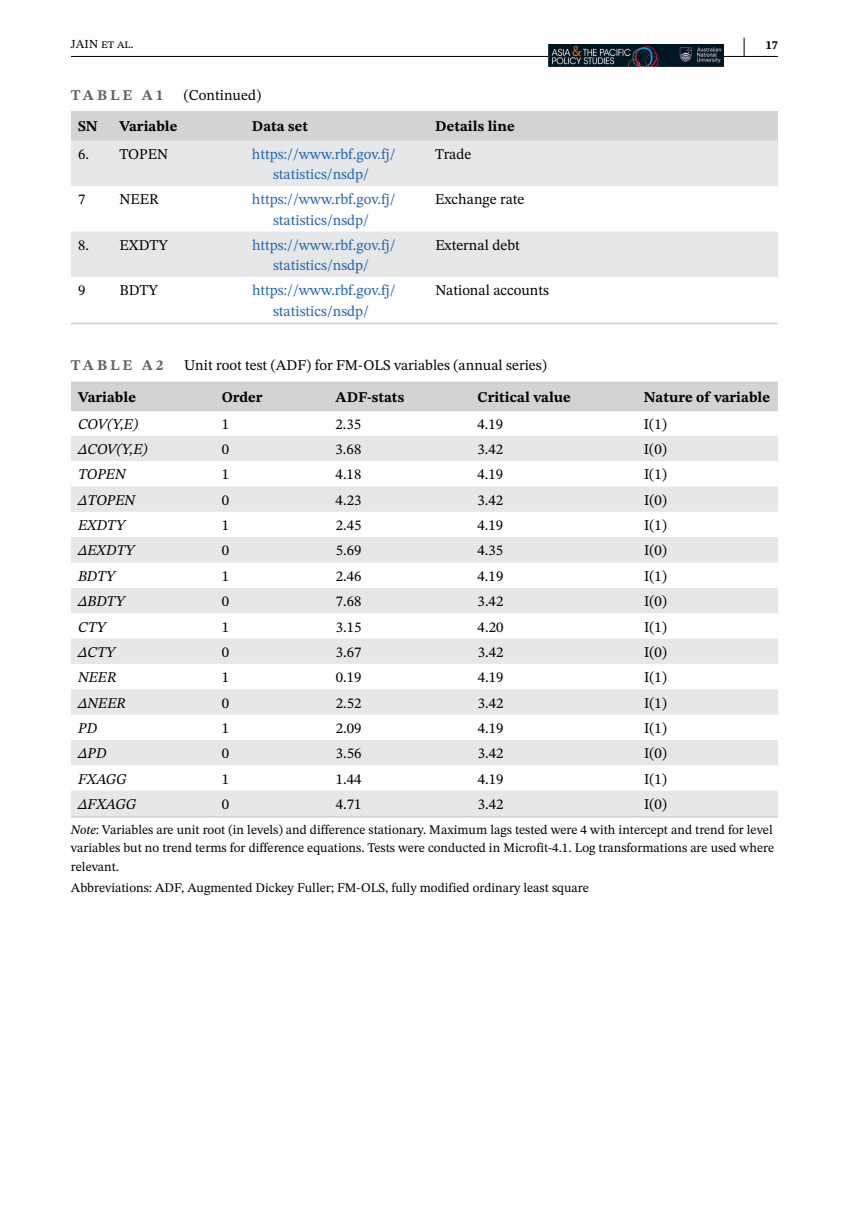
<style>
.page{position:relative;width:849px;height:1221px;background:#fff}
.page>*{position:absolute;margin:0;border:0;box-sizing:border-box;transform-origin:0 0}
.t1{font:14.88px "STIX Two Text";color:#000}
.t2{font:14.88px/20.1px "STIX Two Text";color:#2564af;text-align:center}
.t3{font:italic 14.88px "STIX Two Text";color:#000}
.t4{font:700 14.88px "STIX Two Text";color:#000}
.t5{font:700 14.88px "STIX Two Text";letter-spacing:.2em;color:#636466}
.t6{font:13.12px/18.4px "STIX Two Text";color:#000;text-align:justify}
.t7{font:12.25px "STIX Two Text";color:#000}
.t8{font:700 12.25px "STIX Two Text";color:#000}
.s1{font-style:italic}
</style>
<div class="page">
<div style="left:71px;top:381px;width:706px;height:28px;background:#d1d3d4"></div>
<svg style="left:71px;top:436px;width:706px;height:380px;fill:#e6e7e8"></svg>
<hr style="left:71px;top:409px;width:143px;height:2px;background:#d1d3d4">
<hr style="left:214px;top:409px;width:114px;height:2px;background:#d1d3d4">
<hr style="left:328px;top:409px;width:142px;height:2px;background:#d1d3d4">
<hr style="left:470px;top:409px;width:166px;height:2px;background:#d1d3d4">
<hr style="left:636px;top:409px;width:141px;height:2px;background:#d1d3d4">
<hr style="left:71px;top:816px;width:143px;height:1px;background:#d1d3d4">
<hr style="left:214px;top:816px;width:114px;height:1px;background:#d1d3d4">
<hr style="left:328px;top:816px;width:142px;height:1px;background:#d1d3d4">
<hr style="left:470px;top:816px;width:166px;height:1px;background:#d1d3d4">
<hr style="left:636px;top:816px;width:141px;height:1px;background:#d1d3d4">
<hr style="left:71px;top:56px;width:706px;height:1px;background:#000">
<svg style="left:743px;top:38px;width:1px;height:18px"></svg>
<div style="left:71px;top:111px;width:706px;height:28px;background:#d1d3d4"></div>
<svg style="left:71px;top:141px;width:706px;height:136px;fill:#e6e7e8"></svg>
<hr style="left:71px;top:139px;width:41px;height:2px;background:#d1d3d4">
<hr style="left:112px;top:139px;width:133px;height:2px;background:#d1d3d4">
<hr style="left:245px;top:139px;width:183px;height:2px;background:#d1d3d4">
<hr style="left:428px;top:139px;width:349px;height:2px;background:#d1d3d4">
<hr style="left:71px;top:322px;width:41px;height:2px;background:#d1d3d4">
<hr style="left:112px;top:322px;width:133px;height:2px;background:#d1d3d4">
<hr style="left:245px;top:322px;width:183px;height:2px;background:#d1d3d4">
<hr style="left:428px;top:322px;width:349px;height:2px;background:#d1d3d4">
<img style="left:548px;top:44px;width:175px;height:23px">
<p class="t7" style="left:71px;top:35px;width:64px">JAIN et al.</p>
<p class="t8" style="left:765px;top:36px;width:14px">17</p>
<p class="t5" style="left:71px;top:84px;width:93px">TABLE A1</p>
<p class="t1" style="left:184px;top:84px;width:79px">(Continued)</p>
<p class="t4" style="left:78px;top:115px;width:21px">SN</p>
<p class="t4" style="left:119px;top:115px;width:59px">Variable</p>
<p class="t4" style="left:252px;top:115px;width:58px">Data set</p>
<p class="t4" style="left:435px;top:115px;width:81px">Details line</p>
<p class="t1" style="left:78px;top:143px;width:92px">6. TOPEN</p>
<p class="t2" style="left:252px;top:144px;width:145px">https://www.rbf.gov.fj/ statistics/nsdp/</p>
<p class="t1" style="left:435px;top:143px;width:38px">Trade</p>
<p class="t1" style="left:78px;top:189px;width:9px">7</p>
<p class="t1" style="left:119px;top:189px;width:41px">NEER</p>
<p class="t2" style="left:252px;top:189px;width:145px">https://www.rbf.gov.fj/ statistics/nsdp/</p>
<p class="t1" style="left:435px;top:189px;width:90px">Exchange rate</p>
<p class="t1" style="left:78px;top:234px;width:91px">8. EXDTY</p>
<p class="t2" style="left:252px;top:235px;width:145px">https://www.rbf.gov.fj/ statistics/nsdp/</p>
<p class="t1" style="left:435px;top:234px;width:86px">External debt</p>
<p class="t1" style="left:78px;top:280px;width:9px">9</p>
<p class="t1" style="left:119px;top:280px;width:40px">BDTY</p>
<p class="t2" style="left:252px;top:280px;width:145px">https://www.rbf.gov.fj/ statistics/nsdp/</p>
<p class="t1" style="left:435px;top:280px;width:115px">National accounts</p>
<p class="t5" style="left:71px;top:354px;width:94px">TABLE A2</p>
<p class="t1" style="left:184px;top:354px;width:364px">Unit root test (ADF) for FM-OLS variables (annual series)</p>
<p class="t4" style="left:78px;top:386px;width:59px">Variable</p>
<p class="t4" style="left:221px;top:386px;width:42px">Order</p>
<p class="t4" style="left:335px;top:386px;width:70px">ADF-stats</p>
<p class="t4" style="left:477px;top:386px;width:95px">Critical value</p>
<p class="t4" style="left:643px;top:386px;width:128px">Nature of variable</p>
<p class="t3" style="left:78px;top:413px;width:62px">COV(Y,E)</p>
<p class="t1" style="left:222px;top:413px;width:9px">1</p>
<p class="t1" style="left:335px;top:413px;width:27px">2.35</p>
<p class="t1" style="left:477px;top:413px;width:27px">4.19</p>
<p class="t1" style="left:643px;top:413px;width:24px">I(1)</p>
<p class="t3" style="left:78px;top:438px;width:71px">ΔCOV(Y,E)</p>
<p class="t1" style="left:222px;top:438px;width:9px">0</p>
<p class="t1" style="left:335px;top:438px;width:27px">3.68</p>
<p class="t1" style="left:477px;top:438px;width:27px">3.42</p>
<p class="t1" style="left:643px;top:438px;width:24px">I(0)</p>
<p class="t3" style="left:78px;top:464px;width:49px">TOPEN</p>
<p class="t1" style="left:222px;top:464px;width:9px">1</p>
<p class="t1" style="left:335px;top:464px;width:27px">4.18</p>
<p class="t1" style="left:477px;top:464px;width:27px">4.19</p>
<p class="t1" style="left:643px;top:464px;width:24px">I(1)</p>
<p class="t3" style="left:78px;top:489px;width:59px">ΔTOPEN</p>
<p class="t1" style="left:222px;top:489px;width:9px">0</p>
<p class="t1" style="left:335px;top:489px;width:27px">4.23</p>
<p class="t1" style="left:477px;top:489px;width:27px">3.42</p>
<p class="t1" style="left:643px;top:489px;width:24px">I(0)</p>
<p class="t3" style="left:78px;top:514px;width:48px">EXDTY</p>
<p class="t1" style="left:222px;top:514px;width:9px">1</p>
<p class="t1" style="left:335px;top:514px;width:27px">2.45</p>
<p class="t1" style="left:477px;top:514px;width:27px">4.19</p>
<p class="t1" style="left:643px;top:514px;width:24px">I(1)</p>
<p class="t3" style="left:78px;top:540px;width:58px">ΔEXDTY</p>
<p class="t1" style="left:222px;top:540px;width:9px">0</p>
<p class="t1" style="left:335px;top:540px;width:27px">5.69</p>
<p class="t1" style="left:477px;top:540px;width:27px">4.35</p>
<p class="t1" style="left:643px;top:540px;width:24px">I(0)</p>
<p class="t3" style="left:78px;top:565px;width:39px">BDTY</p>
<p class="t1" style="left:222px;top:565px;width:9px">1</p>
<p class="t1" style="left:335px;top:565px;width:27px">2.46</p>
<p class="t1" style="left:477px;top:565px;width:27px">4.19</p>
<p class="t1" style="left:644px;top:565px;width:24px">I(1)</p>
<p class="t3" style="left:78px;top:590px;width:48px">ΔBDTY</p>
<p class="t1" style="left:222px;top:590px;width:9px">0</p>
<p class="t1" style="left:335px;top:590px;width:27px">7.68</p>
<p class="t1" style="left:477px;top:590px;width:27px">3.42</p>
<p class="t1" style="left:644px;top:590px;width:24px">I(0)</p>
<p class="t3" style="left:78px;top:616px;width:29px">CTY</p>
<p class="t1" style="left:222px;top:616px;width:9px">1</p>
<p class="t1" style="left:335px;top:616px;width:27px">3.15</p>
<p class="t1" style="left:477px;top:616px;width:27px">4.20</p>
<p class="t1" style="left:644px;top:616px;width:24px">I(1)</p>
<p class="t3" style="left:78px;top:641px;width:39px">ΔCTY</p>
<p class="t1" style="left:222px;top:641px;width:9px">0</p>
<p class="t1" style="left:335px;top:641px;width:27px">3.67</p>
<p class="t1" style="left:477px;top:641px;width:27px">3.42</p>
<p class="t1" style="left:644px;top:641px;width:24px">I(0)</p>
<p class="t3" style="left:78px;top:666px;width:40px">NEER</p>
<p class="t1" style="left:222px;top:666px;width:9px">1</p>
<p class="t1" style="left:335px;top:666px;width:27px">0.19</p>
<p class="t1" style="left:477px;top:666px;width:27px">4.19</p>
<p class="t1" style="left:644px;top:666px;width:24px">I(1)</p>
<p class="t3" style="left:78px;top:692px;width:49px">ΔNEER</p>
<p class="t1" style="left:222px;top:692px;width:9px">0</p>
<p class="t1" style="left:335px;top:692px;width:27px">2.52</p>
<p class="t1" style="left:477px;top:692px;width:27px">3.42</p>
<p class="t1" style="left:644px;top:692px;width:24px">I(1)</p>
<p class="t3" style="left:78px;top:717px;width:20px">PD</p>
<p class="t1" style="left:222px;top:717px;width:9px">1</p>
<p class="t1" style="left:335px;top:717px;width:27px">2.09</p>
<p class="t1" style="left:477px;top:717px;width:27px">4.19</p>
<p class="t1" style="left:644px;top:717px;width:24px">I(1)</p>
<p class="t3" style="left:78px;top:742px;width:30px">ΔPD</p>
<p class="t1" style="left:222px;top:742px;width:9px">0</p>
<p class="t1" style="left:336px;top:742px;width:27px">3.56</p>
<p class="t1" style="left:477px;top:742px;width:27px">3.42</p>
<p class="t1" style="left:644px;top:742px;width:24px">I(0)</p>
<p class="t3" style="left:78px;top:768px;width:50px">FXAGG</p>
<p class="t1" style="left:222px;top:768px;width:9px">1</p>
<p class="t1" style="left:336px;top:768px;width:27px">1.44</p>
<p class="t1" style="left:477px;top:768px;width:27px">4.19</p>
<p class="t1" style="left:644px;top:768px;width:24px">I(1)</p>
<p class="t3" style="left:78px;top:793px;width:59px">ΔFXAGG</p>
<p class="t1" style="left:222px;top:793px;width:9px">0</p>
<p class="t1" style="left:336px;top:793px;width:27px">4.71</p>
<p class="t1" style="left:477px;top:793px;width:27px">3.42</p>
<p class="t1" style="left:644px;top:793px;width:24px">I(0)</p>
<p class="t6" style="left:71px;top:820px;width:704px"><span class="s1">Note</span>: Variables are unit root (in levels) and difference stationary. Maximum lags tested were 4 with intercept and trend for level variables but no trend terms for difference equations. Tests were conducted in Microfit-4.1. Log transformations are used where relevant.</p>
<p class="t6" style="left:71px;top:878px;width:519px">Abbreviations: ADF, Augmented Dickey Fuller; FM-OLS, fully modified ordinary least square</p>
</div>
